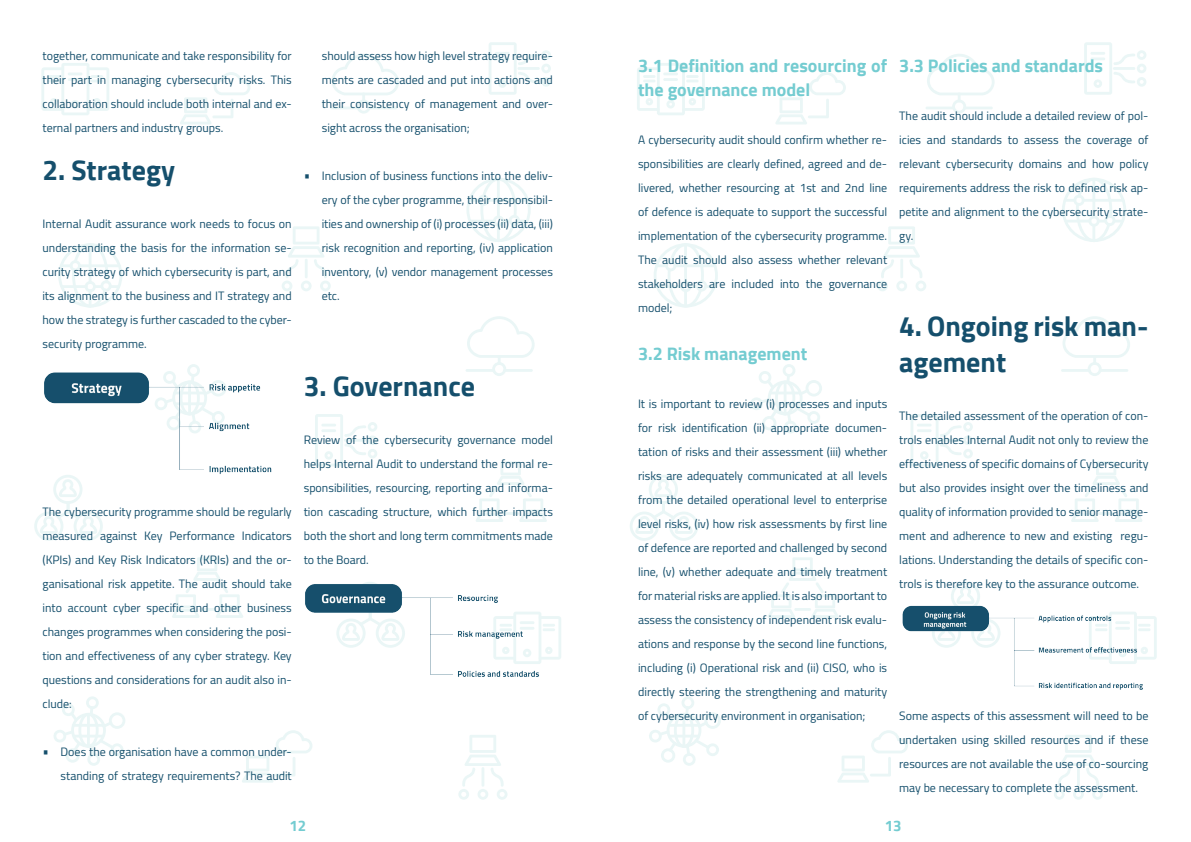
<style>
.page{position:relative;width:1191px;height:842px;background:#fff}
.page>*{position:absolute;margin:0;border:0;box-sizing:border-box;transform-origin:0 0}
.t1{font:700 28px/36px "Cairo";color:#154f6c}
.t2{font:700 18px/24px "Cairo";color:#74ccd1}
.t3{font:700 15px "Cairo";color:#74ccd1}
.t4{font:12px/24px "Cairo";color:#154f6c;text-align:justify}
.s1{font-size:14px}
</style>
<div class="page">
<hr style="left:330px;top:107px;width:29px;height:2px;background:#eaf6f6">
<svg style="left:331px;top:54px;width:68px;height:60px"></svg>
<hr style="left:465px;top:369px;width:30px;height:3px;background:#eaf6f6">
<svg style="left:467px;top:316px;width:67px;height:60px"></svg>
<svg style="left:180px;top:72px;width:70px;height:52px"></svg>
<svg style="left:242px;top:730px;width:70px;height:53px"></svg>
<svg style="left:172px;top:557px;width:71px;height:61px"></svg>
<hr style="left:199px;top:608px;width:16px;height:3px;background:#eaf6f6">
<svg style="left:476px;top:461px;width:71px;height:61px"></svg>
<hr style="left:502px;top:512px;width:17px;height:3px;background:#eaf6f6">
<svg style="left:58px;top:243px;width:64px;height:64px"></svg>
<svg style="left:466px;top:178px;width:64px;height:64px"></svg>
<svg style="left:553px;top:616px;width:8px;height:44px"></svg>
<svg style="left:41px;top:63px;width:68px;height:52px"></svg>
<svg style="left:189px;top:364px;width:10px;height:3px"></svg>
<svg style="left:54px;top:696px;width:71px;height:70px"></svg>
<svg style="left:34px;top:482px;width:69px;height:59px"></svg>
<svg style="left:315px;top:414px;width:62px;height:52px"></svg>
<svg style="left:489px;top:42px;width:62px;height:53px"></svg>
<svg style="left:458px;top:735px;width:49px;height:65px"></svg>
<svg style="left:282px;top:226px;width:49px;height:65px"></svg>
<hr style="left:925px;top:107px;width:30px;height:2px;background:#eaf6f6">
<svg style="left:927px;top:54px;width:67px;height:60px"></svg>
<hr style="left:1061px;top:369px;width:29px;height:3px;background:#eaf6f6">
<svg style="left:1063px;top:316px;width:67px;height:60px"></svg>
<svg style="left:775px;top:72px;width:71px;height:52px"></svg>
<svg style="left:837px;top:730px;width:71px;height:53px"></svg>
<svg style="left:768px;top:557px;width:71px;height:61px"></svg>
<hr style="left:794px;top:608px;width:17px;height:3px;background:#eaf6f6">
<svg style="left:1071px;top:461px;width:71px;height:61px"></svg>
<hr style="left:1097px;top:512px;width:17px;height:3px;background:#eaf6f6">
<svg style="left:654px;top:243px;width:64px;height:64px"></svg>
<svg style="left:1062px;top:178px;width:64px;height:64px"></svg>
<svg style="left:1148px;top:616px;width:8px;height:44px"></svg>
<svg style="left:637px;top:63px;width:68px;height:52px"></svg>
<svg style="left:750px;top:364px;width:72px;height:69px"></svg>
<svg style="left:649px;top:696px;width:72px;height:70px"></svg>
<svg style="left:951px;top:582px;width:29px;height:21px"></svg>
<svg style="left:630px;top:475px;width:68px;height:66px"></svg>
<svg style="left:911px;top:414px;width:61px;height:52px"></svg>
<svg style="left:1084px;top:42px;width:62px;height:53px"></svg>
<svg style="left:1054px;top:735px;width:49px;height:65px"></svg>
<svg style="left:877px;top:226px;width:49px;height:65px"></svg>
<img style="left:44px;top:367px;width:228px;height:115px">
<img style="left:305px;top:582px;width:248px;height:95px">
<img style="left:902px;top:603px;width:246px;height:87px">
<p class="t4" style="left:43px;top:44px;width:251px">together, communicate and take responsibility for their part in managing cybersecurity risks. This collaboration should include both internal and ex&shy;ternal partners and industry groups.</p>
<h1 class="t1" style="left:43px;top:152px;width:134px">2. Strategy</h1>
<p class="t4" style="left:43px;top:212px;width:251px">Internal Audit assurance work needs to focus on understanding the basis for the information se&shy;curity strategy of which cybersecurity is part, and its alignment to the business and IT strategy and how the strategy is further cascaded to the cyber&shy;security programme.</p>
<p class="t4" style="left:43px;top:500px;width:251px">The cybersecurity programme should be regularly measured against Key Performance Indicators (KPIs) and Key Risk Indicators (KRIs) and the or&shy;ganisational risk appetite. The audit should take into account cyber specific and other business changes programmes when considering the posi&shy;tion and effectiveness of any cyber strategy. Key questions and considerations for an audit also in&shy;clude:</p>
<p class="t4" style="left:43px;top:740px;width:251px;text-align:right"><span class="s1">•</span> Does the organisation have a common under&shy;standing of strategy requirements? The audit</p>
<p class="t4" style="left:322px;top:44px;width:233px">should assess how high level strategy require&shy;ments are cascaded and put into actions and their consistency of management and over&shy;sight across the organisation;</p>
<p class="t4" style="left:322px;top:164px;width:233px;text-indent:-18px"><span class="s1">•</span> Inclusion of business functions into the deliv&shy;ery of the cyber programme, their responsibil&shy;ities and ownership of (i) processes (ii) data, (iii) risk recognition and reporting, (iv) application inventory, (v) vendor management processes etc.</p>
<h1 class="t1" style="left:304px;top:368px;width:173px">3. Governance</h1>
<p class="t4" style="left:304px;top:428px;width:251px">Review of the cybersecurity governance model helps Internal Audit to understand the formal re&shy;sponsibilities, resourcing, reporting and informa&shy;tion cascading structure, which further impacts both the short and long term commitments made to the Board.</p>
<h2 class="t2" style="left:638px;top:54px;width:251px">3.1 Definition and resourcing of the governance model</h2>
<p class="t4" style="left:638px;top:128px;width:251px">A cybersecurity audit should confirm whether re&shy;sponsibilities are clearly defined, agreed and de&shy;livered, whether resourcing at 1st and 2nd line of defence is adequate to support the successful implementation of the cybersecurity programme.<br>The audit should also assess whether relevant stakeholders are included into the governance model;</p>
<h2 class="t2" style="left:638px;top:342px;width:171px">3.2 Risk management</h2>
<p class="t4" style="left:638px;top:392px;width:251px">It is important to review (i) processes and inputs for risk identification (ii) appropriate documen&shy;tation of risks and their assessment (iii) whether risks are adequately communicated at all levels from the detailed operational level to enterprise level risks, (iv) how risk assessments by first line of defence are reported and challenged by second line, (v) whether adequate and timely treatment for material risks are applied. It is also important to assess the consistency of independent risk evalu&shy;ations and response by the second line functions, including (i) Operational risk and (ii) CISO, who is directly steering the strengthening and maturity of cybersecurity environment in organisation;</p>
<h2 class="t2" style="left:899px;top:54px;width:205px">3.3 Policies and standards</h2>
<p class="t4" style="left:899px;top:104px;width:251px">The audit should include a detailed review of pol&shy;icies and standards to assess the coverage of relevant cybersecurity domains and how policy requirements address the risk to defined risk ap&shy;petite and alignment to the cybersecurity strate&shy;gy.</p>
<h1 class="t1" style="left:899px;top:308px;width:251px">4. Ongoing risk man&shy;agement</h1>
<p class="t4" style="left:899px;top:404px;width:251px">The detailed assessment of the operation of con&shy;trols enables Internal Audit not only to review the effectiveness of specific domains of Cybersecurity but also provides insight over the timeliness and quality of information provided to senior manage&shy;ment and adherence to new and existing regu&shy;lations. Understanding the details of specific con&shy;trols is therefore key to the assurance outcome.</p>
<p class="t4" style="left:899px;top:704px;width:251px">Some aspects of this assessment will need to be undertaken using skilled resources and if these resources are not available the use of co-sourcing may be necessary to complete the assessment.</p>
<p class="t3" style="left:289px;top:816px;width:18px">12</p>
<p class="t3" style="left:885px;top:816px;width:18px">13</p>
</div>
